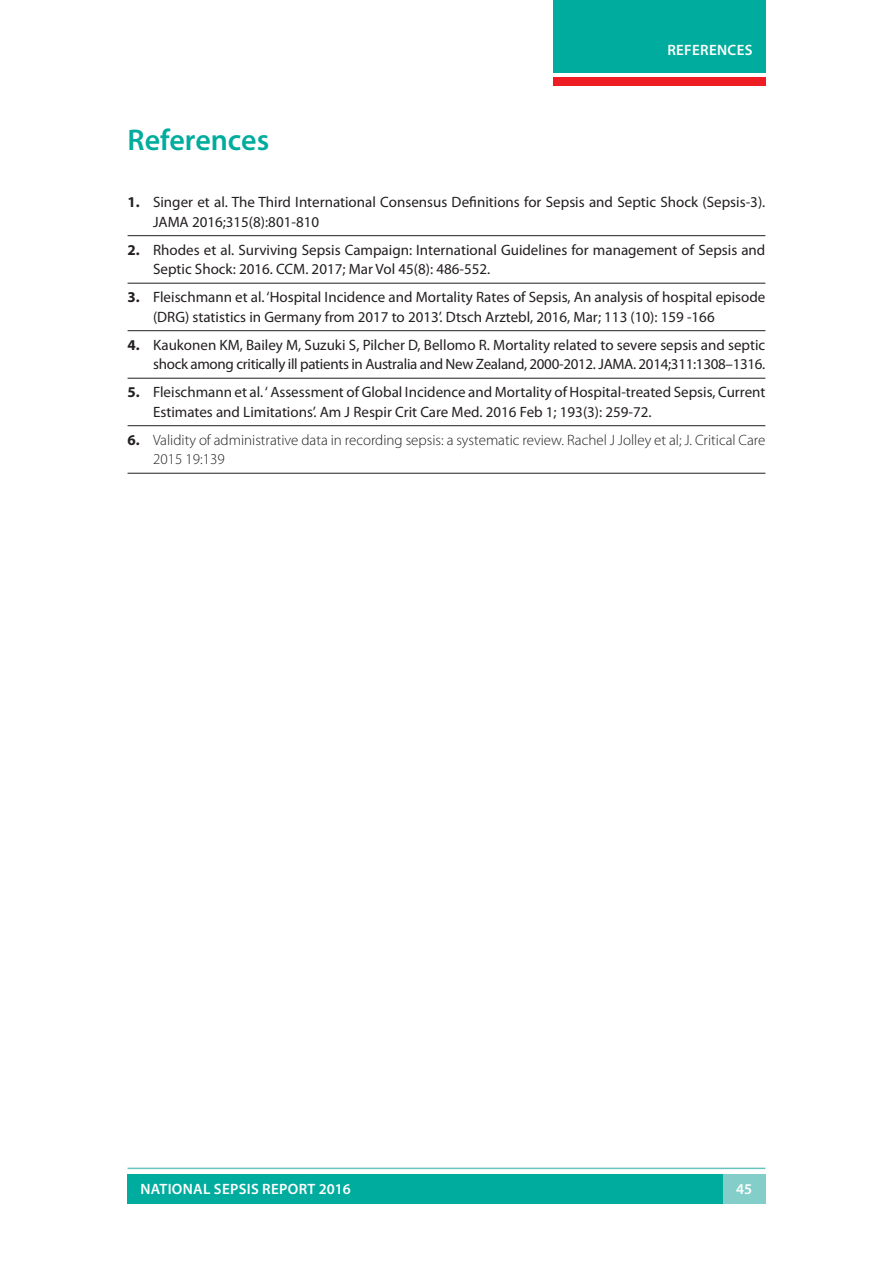
<style>
.page{position:relative;width:893px;height:1263px;background:#fff}
.page>*{position:absolute;margin:0;border:0;box-sizing:border-box;transform-origin:0 0}
.t1{font:600 30px "Myriad Pro";color:#00ac9d}
.t2{font:15px/19.5px "Myriad Pro";color:#231f20}
.t3{font:15px/19.5px "Myriad Pro";letter-spacing:-.02em;color:#231f20;text-align:right}
.t4{font:300 15px/19.5px "Myriad Pro";color:#231f20}
.t5{font:600 15px "Myriad Pro";letter-spacing:.02em;color:#fff}
.s1{font-weight:700}
</style>
<div class="page">
<div style="left:128px;top:1174px;width:637px;height:29px;background:#00ac9d"></div>
<div style="left:723px;top:1174px;width:42px;height:29px;background:#83cec8"></div>
<hr style="left:128px;top:1167px;width:637px;height:2px;background:#66c6be">
<div style="left:553px;top:0;width:212px;height:72px;background:#00ac9d"></div>
<div style="left:553px;top:78px;width:212px;height:8px;background:#ee1d23"></div>
<hr style="left:128px;top:235px;width:637px;height:1px;background:#231f20">
<hr style="left:128px;top:283px;width:637px;height:1px;background:#231f20">
<hr style="left:128px;top:330px;width:637px;height:1px;background:#231f20">
<hr style="left:128px;top:378px;width:637px;height:1px;background:#231f20">
<hr style="left:128px;top:425px;width:637px;height:1px;background:#231f20">
<hr style="left:128px;top:473px;width:637px;height:1px;background:#231f20">
<h1 class="t1" style="left:128px;top:121px;width:143px">REFERENCES</h1>
<p class="t5" style="left:667px;top:40px;width:87px">REFERENCES</p>
<p class="t2" style="left:153px;top:192px;width:614px;text-indent:-25px"><span class="s1">1.</span> Singer et al. The Third I nternational Consensus Definitions for Sepsis and Septic Shock (Sepsis-3).<br>JAMA 2016;315(8):801-810</p>
<p class="t2" style="left:153px;top:240px;width:614px;text-indent:-26px"><span class="s1">2.</span> Rhodes et al. Surviving Sepsis Campaign: I nternational Guidelines for management of Sepsis and<br>Septic Shock: 2016. CCM. 2017; Mar Vol 45(8): 486-552.</p>
<p class="t2" style="left:153px;top:287px;width:614px;text-indent:-25px"><span class="s1">3.</span> Fleischmann et al. ‘Hospital I ncidence and Mortality Rates of Sepsis, An analysis of hospital episode (DRG) statistics in Germany from 2017 to 2013’. Dtsch Arztebl, 2016, Mar; 113 (10): 159 -166</p>
<p class="t3" style="left:128px;top:335px;width:639px"><span class="s1">4.</span> Kaukonen KM, Bailey M, Suzuki S, Pilcher D, Bellomo R. Mortality related to severe sepsis and septic shock among critically ill patients in Australia and New Zealand, 2000-2012. JAMA. 2014;311:1308–1316.</p>
<p class="t2" style="left:153px;top:382px;width:614px;text-indent:-26px"><span class="s1">5.</span> Fleischmann et al. ‘ Assessment of Global I ncidence and Mortality of Hospital-treated Sepsis, Current<br>Estimates and Limitations’. Am J Respir Crit Care Med. 2016 Feb 1; 193(3): 259-72.</p>
<p class="t4" style="left:153px;top:430px;width:614px;text-indent:-26px"><span class="s1">6.</span> Validity of administrative data in recording sepsis: a systematic review. Rachel J Jolley et al; J. Critical Care<br>2015 19:139</p>
<p class="t5" style="left:140px;top:1179px;width:20px">NATIONA</p>
<p class="t5" style="left:203px;top:1179px;width:27px">L SEPSIS</p>
<p class="t5" style="left:262px;top:1179px;width:19px">REPORT</p>
<p class="t5" style="left:319px;top:1179px;width:34px">2016</p>
<p class="t5" style="left:736px;top:1179px;width:18px">45</p>
</div>
